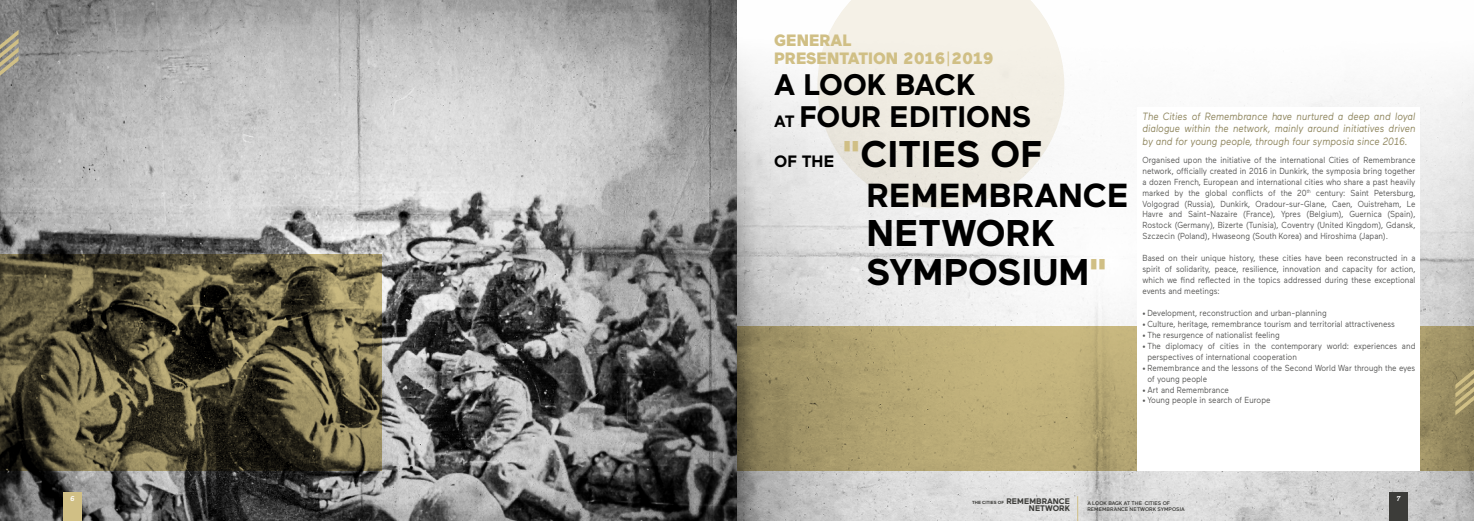
<style>
.page{position:relative;width:1474px;height:521px;background:#fff}
.page>*{position:absolute;margin:0;border:0;box-sizing:border-box;transform-origin:0 0}
.t1{font:700 37.1px/39.4px "Maax";color:#000}
.t2{font:700 33.25px "Maax";color:#000}
.t3{font:700 29.66px/31.7px "Maax";color:#000}
.t4{font:900 16.45px/17.5px "Maax";color:#d0bf85}
.t5{font:700 16.45px "Maax";color:#000}
.t6{font:italic 10.5px/12.6px "Maax";color:#8e855d;text-align:justify;scale:.9 1}
.t7{font:8.75px/10.9px "Maax";color:#575756;text-align:justify;scale:.9 1}
.t8{font:700 8.05px "Maax";color:#3c3c39}
.t9{font:italic 500 7px "Maax";color:#fff}
.t10{font:500 5.25px/6.3px "Maax";color:#3c3c39}
.t11{font:700 4.46px "Maax";color:#3c3c39}
.s1{font-weight:400}
.s2{font-size:16.45px}
.s3{color:#d0bf85}
.s4{font-size:8.05px}
</style>
<div class="page">
<img style="left:737px;top:57px;width:736px;height:464px">
<svg style="left:817px;top:0;width:247px;height:208px;background:#f0ede5"></svg>
<img style="left:0;top:0;width:737px;height:521px">
<svg style="left:737px;top:326px;width:736px;height:144px;background:#aea06f"></svg>
<svg style="left:0;top:254px;width:381px;height:216px;background:#595138"></svg>
<div style="left:1137px;top:107px;width:283px;height:363px;background:#fff"></div>
<div style="left:1389px;top:492px;width:18px;height:29px;background:#3c3c39"></div>
<svg style="left:1077px;top:496px;width:1px;height:25px"></svg>
<svg style="left:1455px;top:347px;width:18px;height:68px"></svg>
<svg style="left:0;top:30px;width:19px;height:68px"></svg>
<div style="left:63px;top:492px;width:19px;height:29px;background:#d0bf85"></div>
<p class="t9" style="left:70px;top:495px;width:6px">6</p>
<h3 class="t4" style="left:774px;top:32px;width:220px">GENERAL<br>PRESENTATION 2016<span class="s1">|</span>2019</h3>
<h3 class="t3" style="left:774px;top:70px;width:259px">A LOOK BACK<br><span class="s2">AT</span> FOUR EDITIONS</h3>
<h3 class="t5" style="left:774px;top:152px;width:62px">OF THE</h3>
<h1 class="t1" style="left:842px;top:135px;width:201px"><span class="s3">"</span>CITIES OF</h1>
<h2 class="t2" style="left:866px;top:177px;width:264px">REMEMBRANCE</h2>
<h1 class="t1" style="left:866px;top:214px;width:242px">NETWORK<br>SYMPOSIUM<span class="s3">"</span></h1>
<p class="t6" style="left:1142px;top:110px;width:305px">The Cities of Remembrance have nurtured a deep and loyal dialogue within the network, mainly around initiatives driven by and for young people, through four symposia since 2016.</p>
<p class="t7" style="left:1142px;top:154px;width:305px">Organised upon the initiative of the international Cities of Remembrance network, officially created in 2016 in Dunkirk, the symposia bring together a dozen French, European and international cities who share a past heavily marked by the global conflicts of the 20<sup>th</sup> century: Saint Petersburg, Volgograd (Russia), Dunkirk, Oradour-sur-Glane, Caen, Ouistreham, Le Havre and Saint-Nazaire (France), Ypres (Belgium), Guernica (Spain), Rostock (Germany), Bizerte (Tunisia), Coventry (United Kingdom), Gdansk, Szczecin (Poland), Hwaseong (South Korea) and Hiroshima (Japan).</p>
<p class="t7" style="left:1142px;top:253px;width:305px">Based on their unique history, these cities have been reconstructed in a spirit of solidarity, peace, resilience, innovation and capacity for action, which we find reflected in the topics addressed during these exceptional events and meetings:</p>
<p class="t7" style="left:1142px;top:307px;width:206px">• Development, reconstruction and urban-planning</p>
<p class="t7" style="left:1142px;top:318px;width:282px">• Culture, heritage, remembrance tourism and territorial attractiveness</p>
<p class="t7" style="left:1142px;top:329px;width:154px">• The resurgence of nationalist feeling</p>
<p class="t7" style="left:1147px;top:340px;width:299px;text-indent:-5px">• The diplomacy of cities in the contemporary world: experiences and perspectives of international cooperation</p>
<p class="t7" style="left:1147px;top:362px;width:299px;text-indent:-5px">• Remembrance and the lessons of the Second World War through the eyes of young people</p>
<p class="t7" style="left:1142px;top:384px;width:98px">• Art and Remembrance</p>
<p class="t7" style="left:1142px;top:395px;width:144px">• Young people in search of Europe</p>
<p class="t11" style="left:972px;top:500px;width:99px">THE CITIES OF <span class="s4">REMEMBRANCE</span></p>
<p class="t8" style="left:1028px;top:504px;width:43px">NETWORK</p>
<p class="t10" style="left:1087px;top:500px;width:99px">A LOOK BACK AT THE CITIES OF<br>REMEMBRANCE NETWORK SYMPOSIA</p>
<p class="t9" style="left:1396px;top:495px;width:5px">7</p>
</div>
